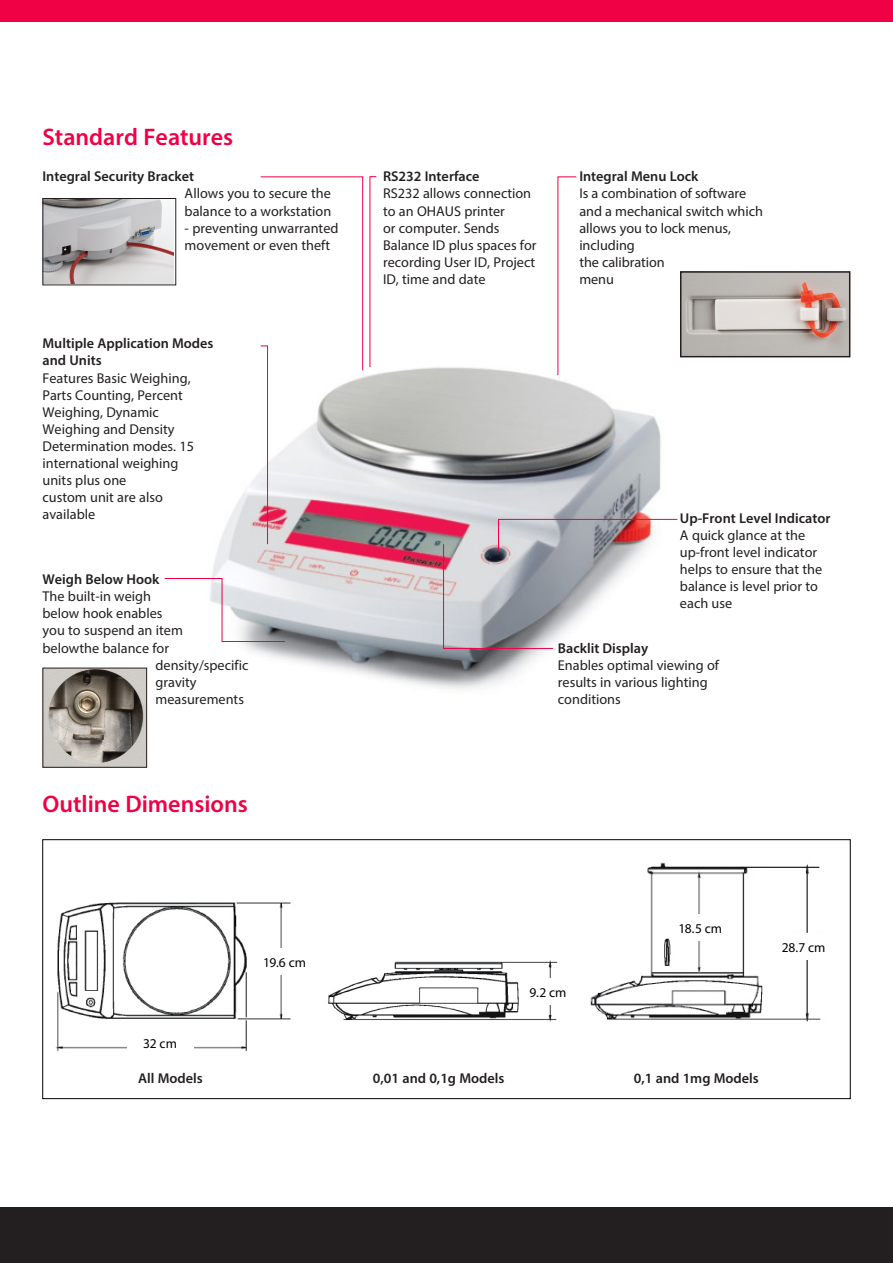
<style>
.page{position:relative;width:893px;height:1263px;background:#fff}
.page>*{position:absolute;margin:0;border:0;box-sizing:border-box;transform-origin:0 0}
.t1{font:600 24px "Myriad Pro";color:#f00044}
.t2{font:14.25px "Myriad Pro";color:#231f20}
.t3{font:600 14.25px/17.1px "Myriad Pro";color:#231f20}
.t4{font:13.5px "Myriad Pro";color:#000}
.s1{font-weight:400}
</style>
<div class="page">
<div style="left:0;top:0;width:893px;height:21px;background:#f00044"></div>
<div style="left:0;top:1208px;width:893px;height:55px;background:#231f20"></div>
<img style="left:212px;top:340px;width:465px;height:349px">
<img style="left:45px;top:200px;width:128px;height:83px">
<div style="left:43px;top:198px;width:133px;height:87px;border:1px solid #231f20"></div>
<img style="left:45px;top:670px;width:100px;height:96px">
<div style="left:43px;top:668px;width:104px;height:100px;border:1px solid #231f20"></div>
<img style="left:683px;top:274px;width:164px;height:80px">
<div style="left:680px;top:271px;width:170px;height:86px;border:2px solid #231f20"></div>
<div style="left:43px;top:839px;width:807px;height:260px;border:1px solid #000"></div>
<img style="left:56px;top:902px;width:235px;height:150px">
<div style="left:127px;top:1038px;width:67px;height:26px;background:#fff"></div>
<div style="left:251px;top:949px;width:67px;height:26px;background:#fff"></div>
<img style="left:328px;top:960px;width:230px;height:62px">
<div style="left:520px;top:978px;width:56px;height:27px;background:#fff"></div>
<img style="left:590px;top:862px;width:231px;height:160px">
<div style="left:776px;top:933px;width:55px;height:27px;background:#fff"></div>
<div style="left:673px;top:914px;width:55px;height:27px;background:#fff"></div>
<svg style="left:164px;top:578px;width:122px;height:64px"></svg>
<svg style="left:443px;top:519px;width:235px;height:130px"></svg>
<svg style="left:260px;top:176px;width:103px;height:369px"></svg>
<svg style="left:369px;top:176px;width:8px;height:192px"></svg>
<svg style="left:557px;top:176px;width:20px;height:200px"></svg>
<p class="t1" style="left:43px;top:122px;width:192px">Standard Features</p>
<p class="t3" style="left:185px;top:168px;width:148px;text-indent:-142px">Integral Security Bracket<br><span class="s1">Allows you to secure the</span></p>
<p class="t2" style="left:185px;top:202px;width:148px">balance to a workstation</p>
<p class="t2" style="left:185px;top:219px;width:155px">- preventing unwarranted</p>
<p class="t2" style="left:185px;top:236px;width:147px">movement or even theft</p>
<p class="t3" style="left:43px;top:335px;width:172px">Multiple Application Modes and Units</p>
<p class="t2" style="left:43px;top:369px;width:150px">Features Basic Weighing,</p>
<p class="t2" style="left:43px;top:386px;width:142px">Parts Counting, Percent</p>
<p class="t2" style="left:43px;top:403px;width:118px">Weighing, Dynamic</p>
<p class="t2" style="left:43px;top:420px;width:134px">Weighing and Density</p>
<p class="t2" style="left:43px;top:437px;width:153px">Determination modes. 15</p>
<p class="t2" style="left:43px;top:454px;width:137px">international weighing</p>
<p class="t2" style="left:43px;top:472px;width:85px">units plus one</p>
<p class="t2" style="left:43px;top:489px;width:122px">custom unit are also</p>
<p class="t2" style="left:43px;top:506px;width:54px">available</p>
<p class="t3" style="left:43px;top:570px;width:119px">Weigh Below Hook</p>
<p class="t2" style="left:43px;top:588px;width:110px">The built-in weigh</p>
<p class="t2" style="left:43px;top:605px;width:121px">below hook enables</p>
<p class="t2" style="left:43px;top:622px;width:142px">you to suspend an item</p>
<p class="t2" style="left:43px;top:639px;width:128px">belowthe balance for</p>
<p class="t2" style="left:156px;top:656px;width:94px">density/specific</p>
<p class="t2" style="left:156px;top:673px;width:43px">gravity</p>
<p class="t2" style="left:156px;top:690px;width:90px">measurements</p>
<p class="t1" style="left:43px;top:789px;width:207px">Outline Dimensions</p>
<p class="t4" style="left:143px;top:1035px;width:35px">32 cm</p>
<p class="t4" style="left:263px;top:954px;width:44px">19.6 cm</p>
<p class="t3" style="left:383px;top:168px;width:98px">RS232 Interface</p>
<p class="t2" style="left:383px;top:185px;width:150px">RS232 allows connection</p>
<p class="t2" style="left:383px;top:202px;width:123px">to an OHAUS printer</p>
<p class="t2" style="left:383px;top:219px;width:118px">or computer. Sends</p>
<p class="t2" style="left:383px;top:236px;width:155px">Balance ID plus spaces for</p>
<p class="t2" style="left:383px;top:253px;width:154px">recording User ID, Project</p>
<p class="t2" style="left:383px;top:270px;width:104px">ID, time and date</p>
<p class="t3" style="left:579px;top:168px;width:121px">Integral Menu Lock</p>
<p class="t2" style="left:579px;top:185px;width:168px">Is a combination of software</p>
<p class="t2" style="left:579px;top:202px;width:185px">and a mechanical switch which</p>
<p class="t2" style="left:579px;top:219px;width:153px">allows you to lock menus,</p>
<p class="t2" style="left:579px;top:236px;width:57px">including</p>
<p class="t2" style="left:579px;top:253px;width:87px">the calibration</p>
<p class="t2" style="left:579px;top:270px;width:36px">menu</p>
<p class="t3" style="left:680px;top:509px;width:152px">Up-Front Level Indicator</p>
<p class="t2" style="left:680px;top:526px;width:127px">A quick glance at the</p>
<p class="t2" style="left:680px;top:543px;width:139px">up-front level indicator</p>
<p class="t2" style="left:680px;top:560px;width:144px">helps to ensure that the</p>
<p class="t2" style="left:680px;top:577px;width:139px">balance is level prior to</p>
<p class="t2" style="left:680px;top:594px;width:54px">each use</p>
<p class="t3" style="left:558px;top:639px;width:92px">Backlit Display</p>
<p class="t2" style="left:558px;top:656px;width:163px">Enables optimal viewing of</p>
<p class="t2" style="left:558px;top:673px;width:151px">results in various lighting</p>
<p class="t2" style="left:558px;top:690px;width:64px">conditions</p>
<p class="t4" style="left:678px;top:920px;width:45px">18.5 cm</p>
<p class="t4" style="left:782px;top:939px;width:45px">28.7 cm</p>
<p class="t4" style="left:530px;top:984px;width:38px">9.2 cm</p>
<p class="t3" style="left:138px;top:1069px;width:66px">All Models</p>
<p class="t3" style="left:373px;top:1069px;width:133px">0,01 and 0,1g Models</p>
<p class="t3" style="left:634px;top:1069px;width:127px">0,1 and 1mg Models</p>
</div>
